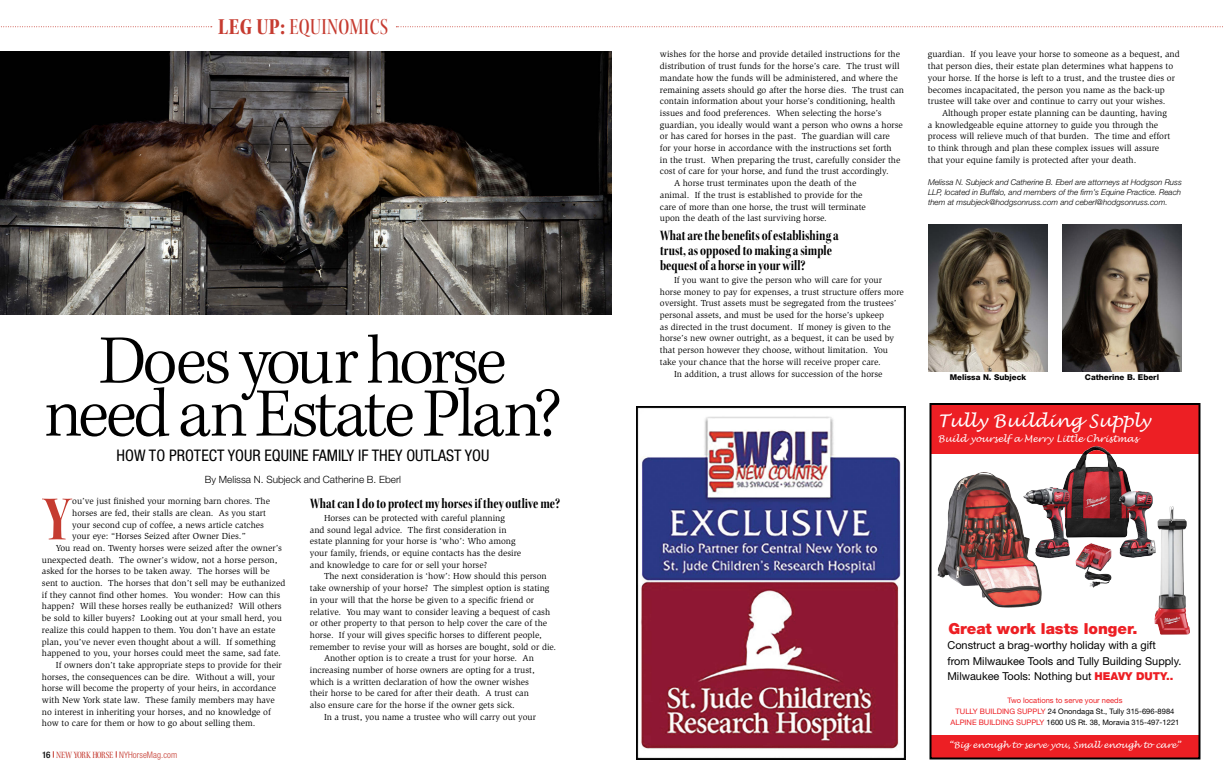
<style>
.page{position:relative;width:1224px;height:783px;background:#fff}
.page>*{position:absolute;margin:0;border:0;box-sizing:border-box;transform-origin:0 0}
.Headline{font:300 71px/53px "Kepler Std";letter-spacing:-.05em;color:#000;text-align:center}
.Bodycopy{font:65.8px "Kepler Std Bold Cn Disp";color:#c53c31}
.t1{font:24px "Kepler Std Medium Cn Disp";letter-spacing:.015em;color:#c63b30}
.Bodycopy-2{font:italic 17.4px "Lucida Handwriting";color:#fff}
.Deckhead{font:condensed 16px "Helvetica Neue LT Std";color:#000}
.t2{font:900 15.2px "Helvetica Neue LT Std";color:#ed1f24}
.t3{font:15px/15px "Kepler Std Bold Cn Disp";letter-spacing:.005em;color:#000}
.t4{font:10.9px/15.5px "Helvetica Neue LT Std";color:#000}
.Byline{font:300 10px "Helvetica Neue LT Std";color:#000}
.Bodycopy-3{font:italic 9.2px "Lucida Handwriting";color:#fff}
.Bodycopy-4{font:9px/11.7px "Slimbach Std";color:#000}
.t5{font:300 condensed 9px "Helvetica Neue LT Std";letter-spacing:.01em;color:#c53b31}
.t6{font:italic 8.5px "Lucida Handwriting";color:#fff}
.Author_Shirttail_Con{font:italic 300 8px/10px "Helvetica Neue LT Std";color:#000;text-align:justify}
.t7{font:800 8px "Helvetica Neue LT Std";color:#000}
.t8{font:7.6px "Helvetica Neue LT Std";color:#000}
.t9{font:7.6px "Helvetica Neue LT Std";color:#ed1f24}
.s1{font-family:"Kepler Std Bold Cn Subh"}
.s2{font-weight:500;color:#000}
.s3{font-family:"Kepler Std Cn Subh";font-weight:400;font-stretch:normal;font-size:10px}
.s4{font-weight:900;color:#ed1f24}
.s5{color:#ed1f24}
</style>
<div class="page">
<div style="left:930px;top:404px;width:270px;height:50px;background:#ed1f24"></div>
<div style="left:930px;top:735px;width:270px;height:23px;background:#ed1f24"></div>
<div style="left:930px;top:403px;width:270px;height:357px;border:2px solid #000"></div>
<svg style="left:1px;top:26px;width:211px;height:1px"></svg>
<svg style="left:396px;top:26px;width:827px;height:1px"></svg>
<img style="left:636px;top:406px;width:270px;height:353px">
<img style="left:0;top:52px;width:612px;height:263px">
<img style="left:1062px;top:225px;width:120px;height:147px">
<img style="left:928px;top:224px;width:120px;height:148px">
<img style="left:1042px;top:447px;width:112px;height:141px">
<img style="left:1154px;top:507px;width:36px;height:127px">
<img style="left:938px;top:472px;width:104px;height:136px">
<p class="t1" style="left:218px;top:13px;width:171px"><span class="s1">LEG UP:</span> EQUINOMICS</p>
<p class="Headline" style="left:44px;top:337px;width:519px">Does your horse need an Estate Plan?</p>
<p class="Deckhead" style="left:117px;top:446px;width:374px">HOW TO PROTECT YOUR EQUINE FAMILY IF THEY OUTLAST YOU</p>
<p class="Byline" style="left:205px;top:473px;width:198px">By Melissa N. Subjeck and Catherine B. Eberl</p>
<p class="Bodycopy" style="left:44px;top:483px;width:27px">Y</p>
<p class="Bodycopy-4" style="left:72px;top:495px;width:199px">ou’ve just finished your morning barn chores. The horses are fed, their stalls are clean. As you start your second cup of coffee, a news article catches your eye: “Horses Seized after Owner Dies.”</p>
<p class="Bodycopy-4" style="left:42px;top:542px;width:245px;text-indent:14px">You read on. Twenty horses were seized after the owner’s unexpected death. The owner’s widow, not a horse person, asked for the horses to be taken away. The horses will be sent to auction. The horses that don’t sell may be euthanized if they cannot find other homes. You wonder: How can this happen? Will these horses really be euthanized? Will others be sold to killer buyers? Looking out at your small herd, you realize this could happen to them. You don’t have an estate plan, you’ve never even thought about a will. If something happened to you, your horses could meet the same, sad fate.</p>
<p class="Bodycopy-4" style="left:42px;top:659px;width:241px;text-indent:14px">If owners don’t take appropriate steps to provide for their horses, the consequences can be dire. Without a will, your horse will become the property of your heirs, in accordance with New York state law. These family members may have no interest in inheriting your horses, and no knowledge of how to care for them or how to go about selling them.</p>
<p class="t5" style="left:42px;top:749px;width:137px"><span class="s2">16</span> <span class="s3">NEW YORK HORSE</span> NYHorseMag.com</p>
<p class="t3" style="left:310px;top:496px;width:252px">What can I do to protect my horses if they outlive me?</p>
<p class="Bodycopy-4" style="left:310px;top:512px;width:213px;text-indent:14px">Horses can be protected with careful planning and sound legal advice. The first consideration in estate planning for your horse is ‘who’: Who among your family, friends, or equine contacts has the desire and knowledge to care for or sell your horse?</p>
<p class="Bodycopy-4" style="left:310px;top:571px;width:248px;text-indent:14px">The next consideration is ‘how’: How should this person take ownership of your horse? The simplest option is stating in your will that the horse be given to a specific friend or relative. You may want to consider leaving a bequest of cash or other property to that person to help cover the care of the horse. If your will gives specific horses to different people, remember to revise your will as horses are bought, sold or die.</p>
<p class="Bodycopy-4" style="left:310px;top:652px;width:226px;text-indent:14px">Another option is to create a trust for your horse. An increasing number of horse owners are opting for a trust, which is a written declaration of how the owner wishes their horse to be cared for after their death. A trust can also ensure care for the horse if the owner gets sick.</p>
<p class="Bodycopy-4" style="left:324px;top:711px;width:214px">In a trust, you name a trustee who will carry out your</p>
<p class="Bodycopy-4" style="left:660px;top:49px;width:246px">wishes for the horse and provide detailed instructions for the distribution of trust funds for the horse’s care. The trust will mandate how the funds will be administered, and where the remaining assets should go after the horse dies. The trust can contain information about your horse’s conditioning, health issues and food preferences. When selecting the horse’s guardian, you ideally would want a person who owns a horse or has cared for horses in the past. The guardian will care<br>for your horse in accordance with the instructions set forth<br>in the trust. When preparing the trust, carefully consider the cost of care for your horse, and fund the trust accordingly.</p>
<p class="Bodycopy-4" style="left:660px;top:177px;width:207px;text-indent:14px">A horse trust terminates upon the death of the animal. If the trust is established to provide for the care of more than one horse, the trust will terminate upon the death of the last surviving horse.</p>
<p class="t3" style="left:660px;top:228px;width:180px">What are the benefits of establishing a trust, as opposed to making a simple bequest of a horse in your will?</p>
<p class="Bodycopy-4" style="left:660px;top:274px;width:245px;text-indent:14px">If you want to give the person who will care for your horse money to pay for expenses, a trust structure offers more oversight. Trust assets must be segregated from the trustees’ personal assets, and must be used for the horse’s upkeep<br>as directed in the trust document. If money is given to the horse’s new owner outright, as a bequest, it can be used by that person however they choose, without limitation. You take your chance that the horse will receive proper care.</p>
<p class="Bodycopy-4" style="left:674px;top:368px;width:210px">In addition, a trust allows for succession of the horse</p>
<p class="Bodycopy-4" style="left:928px;top:49px;width:253px">guardian. If you leave your horse to someone as a bequest, and that person dies, their estate plan determines what happens to your horse. If the horse is left to a trust, and the trustee dies or becomes incapacitated, the person you name as the back-up trustee will take over and continue to carry out your wishes.</p>
<p class="Bodycopy-4" style="left:928px;top:107px;width:244px;text-indent:14px">Although proper estate planning can be daunting, having a knowledgeable equine attorney to guide you through the process will relieve much of that burden. The time and effort to think through and plan these complex issues will assure that your equine family is protected after your death.</p>
<p class="Author_Shirttail_Con" style="left:928px;top:177px;width:255px">Melissa N. Subjeck and Catherine B. Eberl are attorneys at Hodgson Russ LLP, located in Buffalo, and members of the firm’s Equine Practice. Reach them at msubjeck@hodgsonruss.com and ceberl@hodgsonruss.com.</p>
<p class="t7" style="left:950px;top:372px;width:78px">Melissa N. Subjeck</p>
<p class="t7" style="left:1085px;top:372px;width:76px">Catherine B. Eberl</p>
<p class="Bodycopy-2" style="left:938px;top:411px;width:214px">Tully Building Supply</p>
<p class="Bodycopy-3" style="left:938px;top:433px;width:202px">Build yourself a Merry Little Christmas</p>
<p class="t2" style="left:948px;top:619px;width:191px">Great work lasts longer.</p>
<p class="t4" style="left:947px;top:637px;width:235px">Construct a brag-worthy holiday with a gift<br>from Milwaukee Tools and Tully Building Supply.<br>Milwaukee Tools: Nothing but <span class="s4">HEAVY DUTY..</span></p>
<p class="t9" style="left:1008px;top:695px;width:116px">Two locations to serve your needs</p>
<p class="t8" style="left:956px;top:707px;width:220px"><span class="s5">TULLY BUILDING SUPPLY</span> 24 Onondaga St., Tully 315-696-8984</p>
<p class="t8" style="left:951px;top:718px;width:230px"><span class="s5">ALPINE BUILDING SUPPLY</span> 1600 US Rt. 38, Moravia 315-497-1221</p>
<p class="t6" style="left:949px;top:740px;width:233px">“Big enough to serve you, Small enough to care”</p>
</div>
